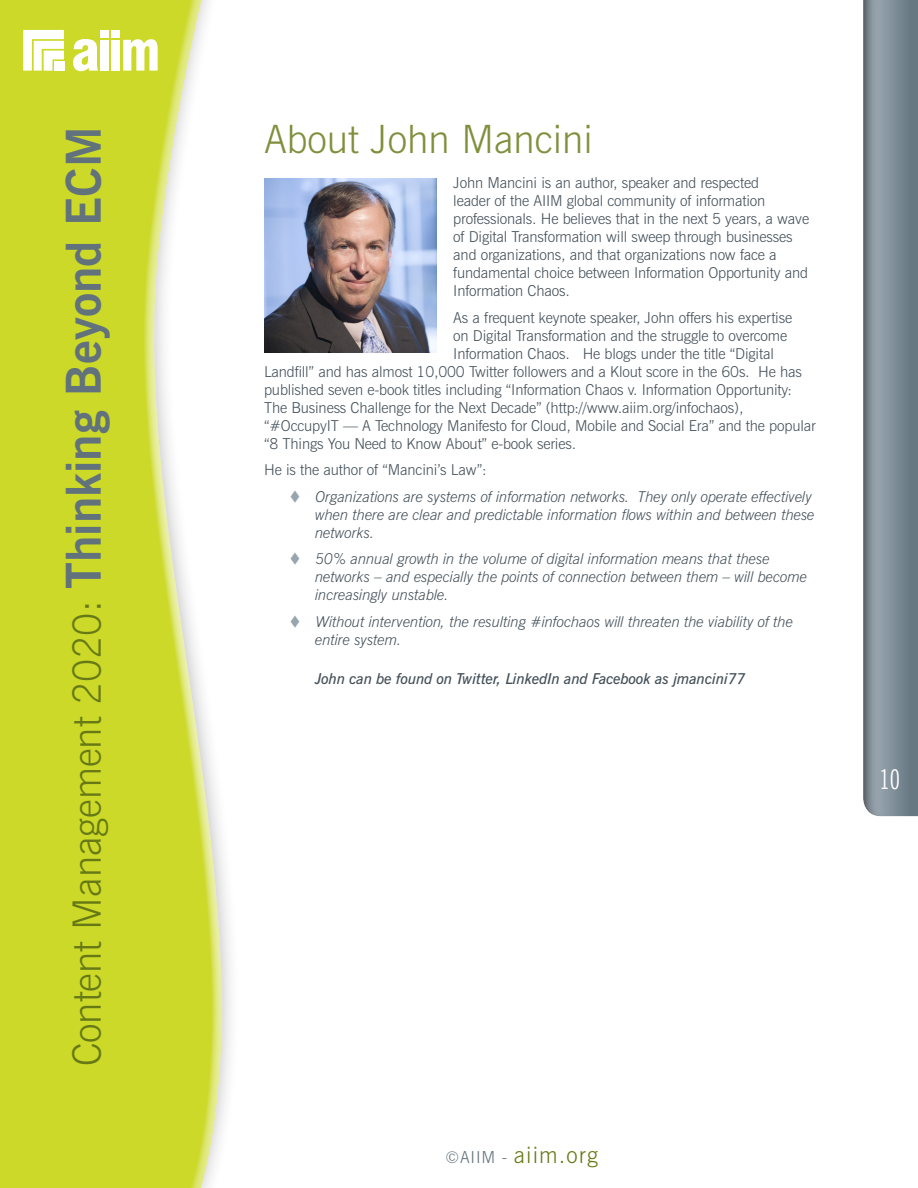
<style>
.page{position:relative;width:918px;height:1188px;background:#fff}
.page>*{position:absolute;margin:0;border:0;box-sizing:border-box;transform-origin:0 0}
.t1{font:300 39px "News Gothic BT";color:#667915}
.t2{font:300 39px "News Gothic BT";color:#808f3c}
.t3{font:extra-condensed 27px "News Gothic BT";color:#fff}
.t4{font:300 22.5px "News Gothic BT";letter-spacing:.05em;color:#667915}
.t5{font:300 15px/18px "News Gothic BT";letter-spacing:-.01em;color:#445059}
.t6{font:italic 300 15px/18px "News Gothic BT";letter-spacing:-.01em;color:#445059}
.t7{font:italic 600 15px "News Gothic BT";letter-spacing:-.01em;color:#445059}
.s1{font-weight:700;font-size:48px;color:#61727c}
.s2{color:#97a5ae}
.s3{font-size:16.5px;color:#61727c}
</style>
<div class="page">
<div style="left:861px;top:0;width:57px;height:818px;background:#231f20;opacity:.6"></div>
<div style="left:0;top:0;width:225px;height:1188px;background:#fff;opacity:.75"></div>
<div style="left:0;top:0;width:197px;height:1188px;background:#231f20;opacity:.75"></div>
<svg style="left:23px;top:30px;width:41px;height:41px"></svg>
<div style="left:54px;top:61px;width:10px;height:10px;background:#fff"></div>
<div style="left:100px;top:30px;width:8px;height:7px;background:#fff"></div>
<div style="left:112px;top:30px;width:8px;height:7px;background:#fff"></div>
<svg style="left:73px;top:39px;width:25px;height:32px"></svg>
<div style="left:100px;top:40px;width:8px;height:31px;background:#fff"></div>
<div style="left:112px;top:40px;width:8px;height:31px;background:#fff"></div>
<svg style="left:123px;top:39px;width:35px;height:32px"></svg>
<img style="left:264px;top:179px;width:172px;height:174px">
<h1 class="t1" style="left:63px;top:1066px;width:941px;rotate:-90deg">Content Management 2020: <span class="s1">Thinking Beyond ECM</span></h1>
<h1 class="t2" style="left:264px;top:116px;width:330px">About John Mancini</h1>
<p class="t5" style="left:453px;top:174px;width:357px">John Mancini is an author, speaker and respected<br>leader of the AIIM global community of information professionals. He believes that in the next 5 years, a wave of Digital Transformation will sweep through businesses and organizations, and that organizations now face a fundamental choice between Information Opportunity and Information Chaos.</p>
<p class="t5" style="left:453px;top:308px;width:340px">As a frequent keynote speaker, John offers his expertise</p>
<p class="t5" style="left:453px;top:326px;width:335px">on Digital Transformation and the struggle to overcome</p>
<p class="t5" style="left:453px;top:344px;width:322px">Information Chaos. He blogs under the title “Digital</p>
<p class="t5" style="left:264px;top:362px;width:539px">Landfill” and has almost 10,000 Twitter followers and a Klout score in the 60s. He has</p>
<p class="t5" style="left:264px;top:380px;width:529px">published seven e-book titles including “Information Chaos v. Information Opportunity:</p>
<p class="t5" style="left:264px;top:398px;width:481px">The Business Challenge for the Next Decade” (http://www.aiim.org/infochaos),</p>
<p class="t5" style="left:264px;top:416px;width:553px">“#OccupyIT — A Technology Manifesto for Cloud, Mobile and Social Era” and the popular</p>
<p class="t5" style="left:264px;top:434px;width:314px">“8 Things You Need to Know About” e-book series.</p>
<p class="t5" style="left:264px;top:461px;width:224px">He is the author of “Mancini’s Law”:</p>
<p class="t6" style="left:315px;top:487px;width:501px;text-indent:-26px"><span class="s2">▼</span> Organizations are systems of information networks. They only operate effectively when there are clear and predictable information flows within and between these networks.</p>
<p class="t6" style="left:315px;top:550px;width:493px;text-indent:-26px"><span class="s2">▼</span> 50% annual growth in the volume of digital information means that these networks – and especially the points of connection between them – will become increasingly unstable.</p>
<p class="t6" style="left:315px;top:612px;width:479px;text-indent:-26px"><span class="s2">▼</span> Without intervention, the resulting #infochaos will threaten the viability of the entire system.</p>
<p class="t7" style="left:315px;top:670px;width:432px">John can be found on Twitter, LinkedIn and Facebook as jmancini77</p>
<h3 class="t4" style="left:446px;top:1141px;width:154px"><span class="s3">©AIIM -</span> aiim.org</h3>
<h2 class="t3" style="left:880px;top:763px;width:22px">10</h2>
</div>
